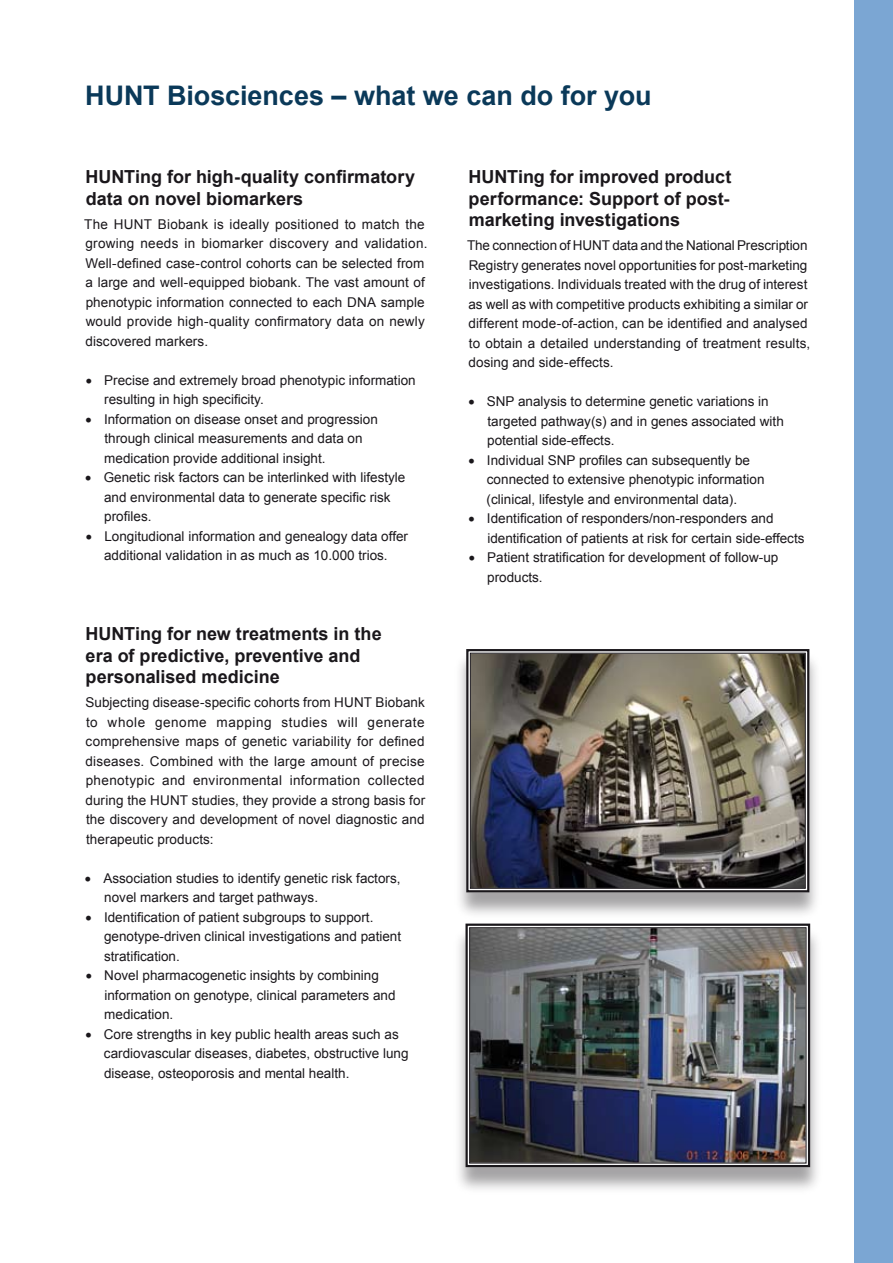
<style>
.page{position:relative;width:893px;height:1263px;background:#fff}
.page>*{position:absolute;margin:0;border:0;box-sizing:border-box;transform-origin:0 0}
.t1{font:700 27px "Arial";letter-spacing:-.005em;color:#0a3959}
.t2{font:700 18px/21.6px "Arial";color:#1a171b}
.t3{font:13.5px/19.5px "Arial";color:#1a171b}
.t4{font:13.5px "Symbol";color:#1a171b}
</style>
<div class="page">
<div style="left:452px;top:650px;width:372px;height:271px;background:#1a171b;opacity:.4"></div>
<img style="left:465px;top:649px;width:345px;height:244px">
<div style="left:470px;top:653px;width:336px;height:236px;border:1px solid #1a171b"></div>
<div style="left:451px;top:924px;width:373px;height:272px;background:#1a171b;opacity:.4"></div>
<img style="left:464px;top:923px;width:347px;height:245px">
<div style="left:469px;top:927px;width:337px;height:236px;border:1px solid #1a171b"></div>
<div style="left:855px;top:0;width:38px;height:1263px;background:#7ba6d3"></div>
<h1 class="t1" style="left:85px;top:77px;width:568px">HUNT Biosciences – what we can do for you</h1>
<h2 class="t2" style="left:86px;top:167px;width:331px">HUNTing for high-quality confirmatory data on novel biomarkers</h2>
<p class="t3" style="left:84px;top:214px;width:345px">The HUNT Biobank is ideally positioned to match the growing needs in biomarker discovery and validation.<br>Well-defined case-control cohorts can be selected from a large and well-equipped biobank. The vast amount of phenotypic information connected to each DNA sample would provide high-quality confirmatory data on newly discovered markers.</p>
<p class="t3" style="left:104px;top:370px;width:313px">Precise and extremely broad phenotypic information resulting in high specificity.<br>Information on disease onset and progression through clinical measurements and data on medication provide additional insight.<br>Genetic risk factors can be interlinked with lifestyle and environmental data to generate specific risk profiles.<br>Longitudional information and genealogy data offer additional validation in as much as 10.000 trios.</p>
<p class="t4" style="left:86px;top:371px;width:8px">•</p>
<p class="t4" style="left:86px;top:410px;width:8px">•</p>
<p class="t4" style="left:85px;top:468px;width:8px">•</p>
<p class="t4" style="left:86px;top:527px;width:8px">•</p>
<h2 class="t2" style="left:86px;top:624px;width:298px">HUNTing for new treatments in the era of predictive, preventive and personalised medicine</h2>
<p class="t3" style="left:85px;top:693px;width:341px;text-align:justify">Subjecting disease-specific cohorts from HUNT Biobank to whole genome mapping studies will generate comprehensive maps of genetic variability for defined diseases. Combined with the large amount of precise phenotypic and environmental information collected during the HUNT studies, they provide a strong basis for the discovery and development of novel diagnostic and therapeutic products:</p>
<p class="t3" style="left:103px;top:868px;width:307px">Association studies to identify genetic risk factors, novel markers and target pathways.<br>Identification of patient subgroups to support. genotype-driven clinical investigations and patient stratification.<br>Novel pharmacogenetic insights by combining information on genotype, clinical parameters and medication.<br>Core strengths in key public health areas such as cardiovascular diseases, diabetes, obstructive lung disease, osteoporosis and mental health.</p>
<p class="t4" style="left:85px;top:869px;width:8px">•</p>
<p class="t4" style="left:86px;top:908px;width:8px">•</p>
<p class="t4" style="left:86px;top:967px;width:8px">•</p>
<p class="t4" style="left:85px;top:1025px;width:8px">•</p>
<h2 class="t2" style="left:468px;top:167px;width:264px;text-align:justify">HUNTing for improved product performance: Support of post&shy;marketing investigations</h2>
<p class="t3" style="left:467px;top:236px;width:345px">The connection of HUNT data and the National Prescription Registry generates novel opportunities for post-marketing investigations. Individuals treated with the drug of interest as well as with competitive products exhibiting a similar or different mode-of-action, can be identified and analysed to obtain a detailed understanding of treatment results, dosing and side-effects.</p>
<p class="t3" style="left:487px;top:392px;width:319px">SNP analysis to determine genetic variations in targeted pathway(s) and in genes associated with potential side-effects.<br>Individual SNP profiles can subsequently be connected to extensive phenotypic information (clinical, lifestyle and environmental data).<br>Identification of responders/non-responders and identification of patients at risk for certain side-effects Patient stratification for development of follow-up products.</p>
<p class="t4" style="left:468px;top:393px;width:8px">•</p>
<p class="t4" style="left:468px;top:451px;width:8px">•</p>
<p class="t4" style="left:468px;top:510px;width:8px">•</p>
<p class="t4" style="left:469px;top:549px;width:8px">•</p>
</div>
